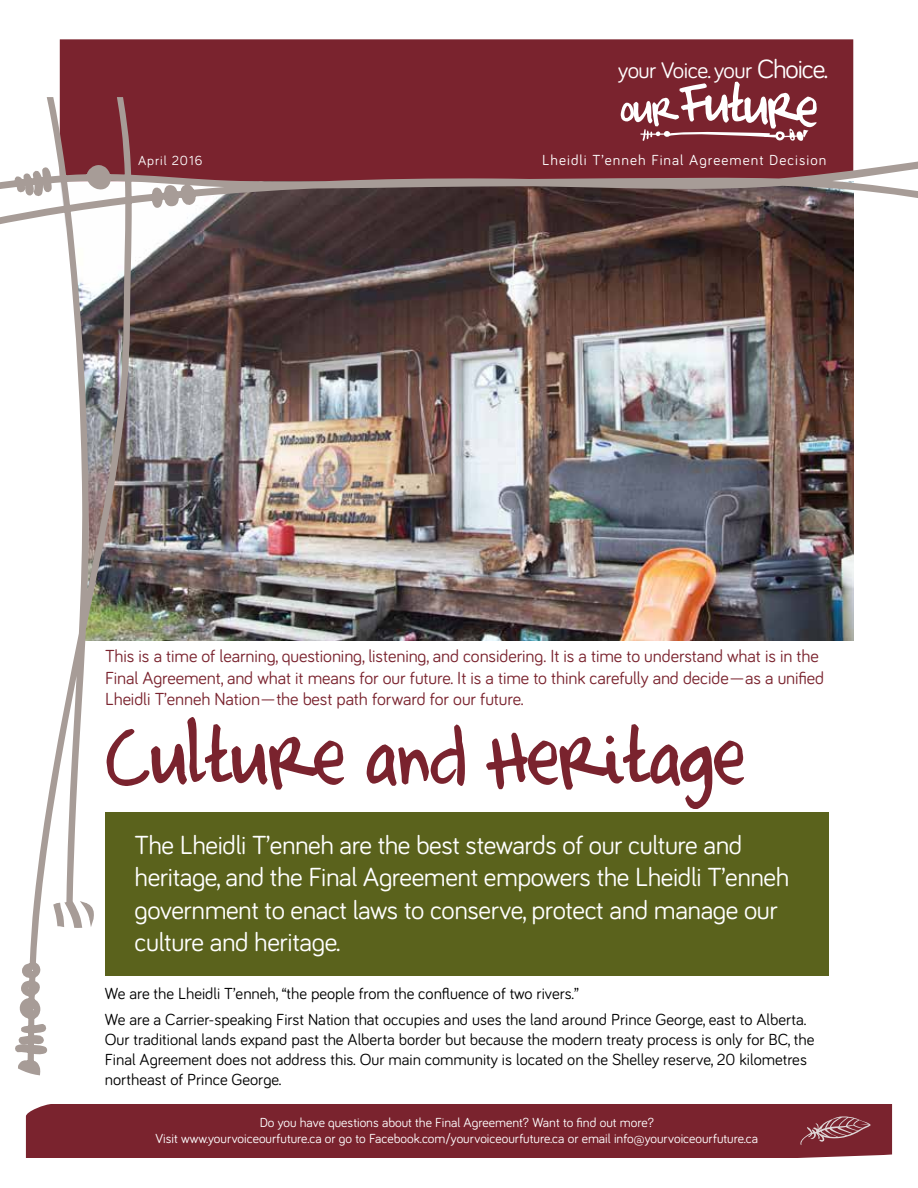
<style>
.page{position:relative;width:918px;height:1188px;background:#fff}
.page>*{position:absolute;margin:0;border:0;box-sizing:border-box;transform-origin:0 0}
.t1{font:97.5px "Completein Him";letter-spacing:-.01em;color:#7a232e}
.t2{font:66.9px "Completein Him";color:#fff}
.t3{font:27px/32.4px "Bariol";letter-spacing:-.015em;color:#fff}
.t4{font:23.25px "Bariol";letter-spacing:-.02em;color:#fff}
.t5{font:18px/21.6px "Bariol";letter-spacing:-.005em;color:#7a232e}
.t6{font:16.5px/19.8px "Bariol";color:#000}
.t7{font:15px "Bariol";letter-spacing:.07em;color:#fff}
.t8{font:13.5px/16.2px "Bariol";color:#fff;text-align:center}
.t9{font:13.5px "Bariol";letter-spacing:.07em;color:#fff}
.s1{font-size:27.15px}
</style>
<div class="page">
<div style="left:26px;top:1137px;width:866px;height:21px;background:#7a232e"></div>
<svg style="left:799px;top:1137px;width:72px;height:8px"></svg>
<img style="left:0;top:39px;width:918px;height:1098px">
<svg style="left:621px;top:97px;width:187px;height:44px"></svg>
<p class="t9" style="left:138px;top:151px;width:66px">April 2016</p>
<h3 class="t4" style="left:618px;top:54px;width:211px">your Voice. your <span class="s1">Choice.</span></h3>
<h2 class="t2" style="left:681px;top:69px;width:141px;rotate:3deg">Future</h2>
<p class="t7" style="left:542px;top:150px;width:286px">Lheidli T’enneh Final Agreement Decision</p>
<p class="t5" style="left:105px;top:644px;width:721px">This is a time of learning, questioning, listening, and considering. It is a time to understand what is in the<br>Final Agreement, and what it means for our future. It is a time to think carefully and decide—as a unified<br>Lheidli T’enneh Nation—the best path forward for our future.</p>
<h1 class="t1" style="left:105px;top:710px;width:642px">Culture and Heritage</h1>
<h3 class="t3" style="left:135px;top:828px;width:656px">The Lheidli T’enneh are the best stewards of our culture and heritage, and the Final Agreement empowers the Lheidli T’enneh government to enact laws to conserve, protect and manage our culture and heritage.</h3>
<p class="t6" style="left:105px;top:979px;width:703px;line-height:26.5px">We are the Lheidli T’enneh, “the people from the confluence of two rivers.”<br>We are a Carrier-speaking First Nation that occupies and uses the land around Prince George, east to Alberta.</p>
<p class="t6" style="left:105px;top:1029px;width:711px">Our traditional lands expand past the Alberta border but because the modern treaty process is only for BC, the<br>Final Agreement does not address this. Our main community is located on the Shelley reserve, 20 kilometres northeast of Prince George.</p>
<p class="t8" style="left:155px;top:1114px;width:604px">Do you have questions about the Final Agreement? Want to find out more?<br>Visit www.yourvoiceourfuture.ca or go to Facebook.com/yourvoiceourfuture.ca or email info@yourvoiceourfuture.ca</p>
</div>
